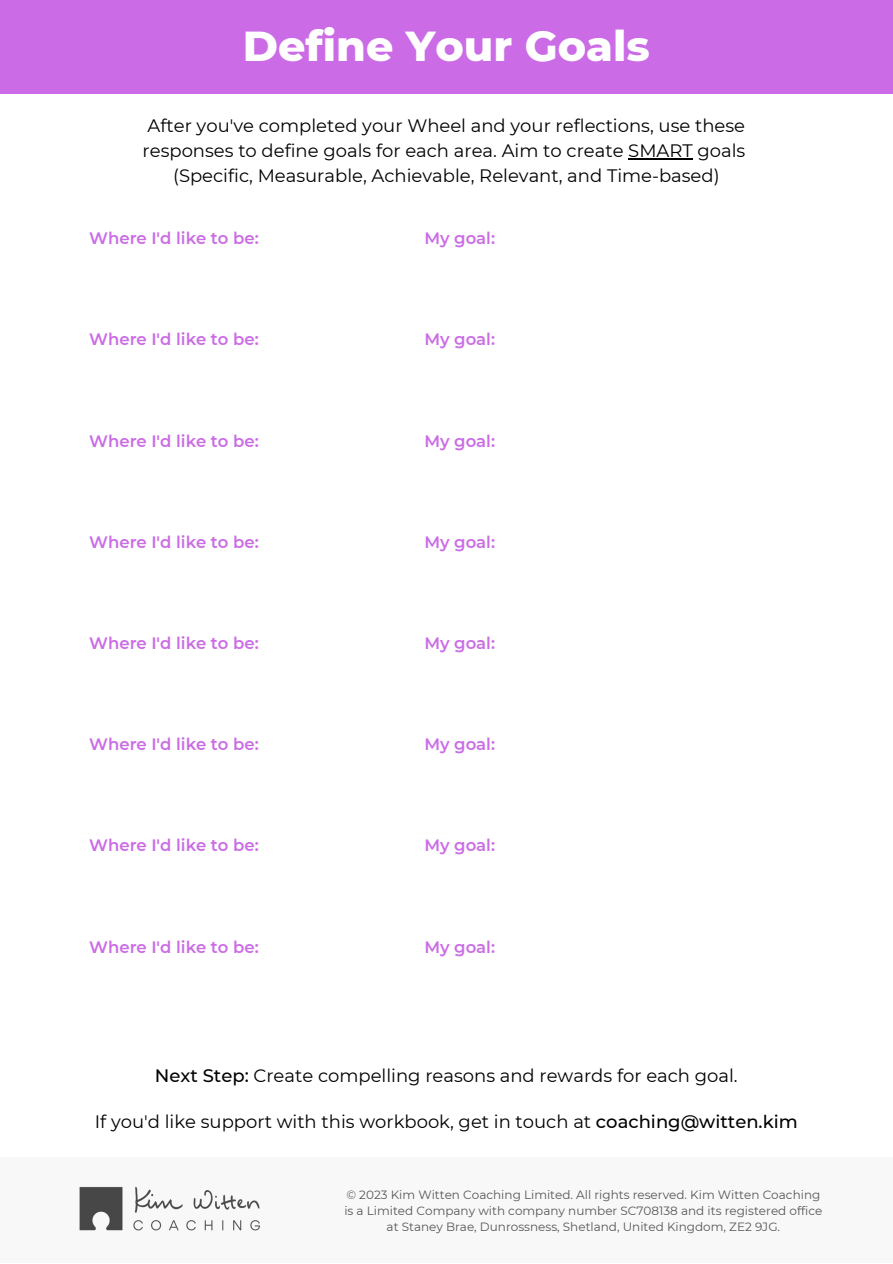
<style>
.page{position:relative;width:893px;height:1264px;background:#fff}
.page>*{position:absolute;margin:0;border:0;box-sizing:border-box;transform-origin:0 0}
.t1{font:800 42.75px "Montserrat";color:#fff}
.t2{font:18px/24.8px "Montserrat";color:#000;text-align:center}
.t3{font:600 16.5px "Montserrat";color:#cb6ce6}
.t4{font:12px/16px "Montserrat";color:#3e3d3d;text-align:center}
.s1{font-weight:500}
</style>
<div class="page">
<div style="left:0;top:0;width:892px;height:94px;background:#cb6ce6"></div>
<hr style="left:628px;top:158px;width:64px;height:1px;background:#000">
<div style="left:0;top:1156px;width:892px;height:106px;background:#f8f8f8"></div>
<h1 class="t1" style="left:243px;top:20px;width:408px">Define Your Goals</h1>
<p class="t2" style="left:143px;top:114px;width:604px">After you've completed your Wheel and your reflections, use these responses to define goals for each area. Aim to create SMART goals (Specific, Measurable, Achievable, Relevant, and Time-based)</p>
<p class="t3" style="left:89px;top:228px;width:171px">Where I'd like to be:</p>
<p class="t3" style="left:424px;top:228px;width:72px">My goal:</p>
<p class="t3" style="left:89px;top:329px;width:171px">Where I'd like to be:</p>
<p class="t3" style="left:424px;top:329px;width:72px">My goal:</p>
<p class="t3" style="left:89px;top:430px;width:171px">Where I'd like to be:</p>
<p class="t3" style="left:424px;top:430px;width:72px">My goal:</p>
<p class="t3" style="left:89px;top:532px;width:171px">Where I'd like to be:</p>
<p class="t3" style="left:424px;top:532px;width:72px">My goal:</p>
<p class="t3" style="left:89px;top:633px;width:171px">Where I'd like to be:</p>
<p class="t3" style="left:424px;top:633px;width:72px">My goal:</p>
<p class="t3" style="left:89px;top:734px;width:171px">Where I'd like to be:</p>
<p class="t3" style="left:424px;top:734px;width:72px">My goal:</p>
<p class="t3" style="left:89px;top:835px;width:171px">Where I'd like to be:</p>
<p class="t3" style="left:424px;top:835px;width:72px">My goal:</p>
<p class="t3" style="left:89px;top:936px;width:171px">Where I'd like to be:</p>
<p class="t3" style="left:424px;top:936px;width:72px">My goal:</p>
<p class="t2" style="left:155px;top:1062px;width:584px"><span class="s1">Next Step:</span> Create compelling reasons and rewards for each goal.</p>
<p class="t2" style="left:95px;top:1109px;width:704px">If you'd like support with this workbook, get in touch at <span class="s1">coaching@witten.kim</span></p>
<p class="t4" style="left:344px;top:1186px;width:479px">© 2023 Kim Witten Coaching Limited. All rights reserved. Kim Witten Coaching is a Limited Company with company number SC708138 and its registered office at Staney Brae, Dunrossness, Shetland, United Kingdom, ZE2 9JG.</p>
</div>
